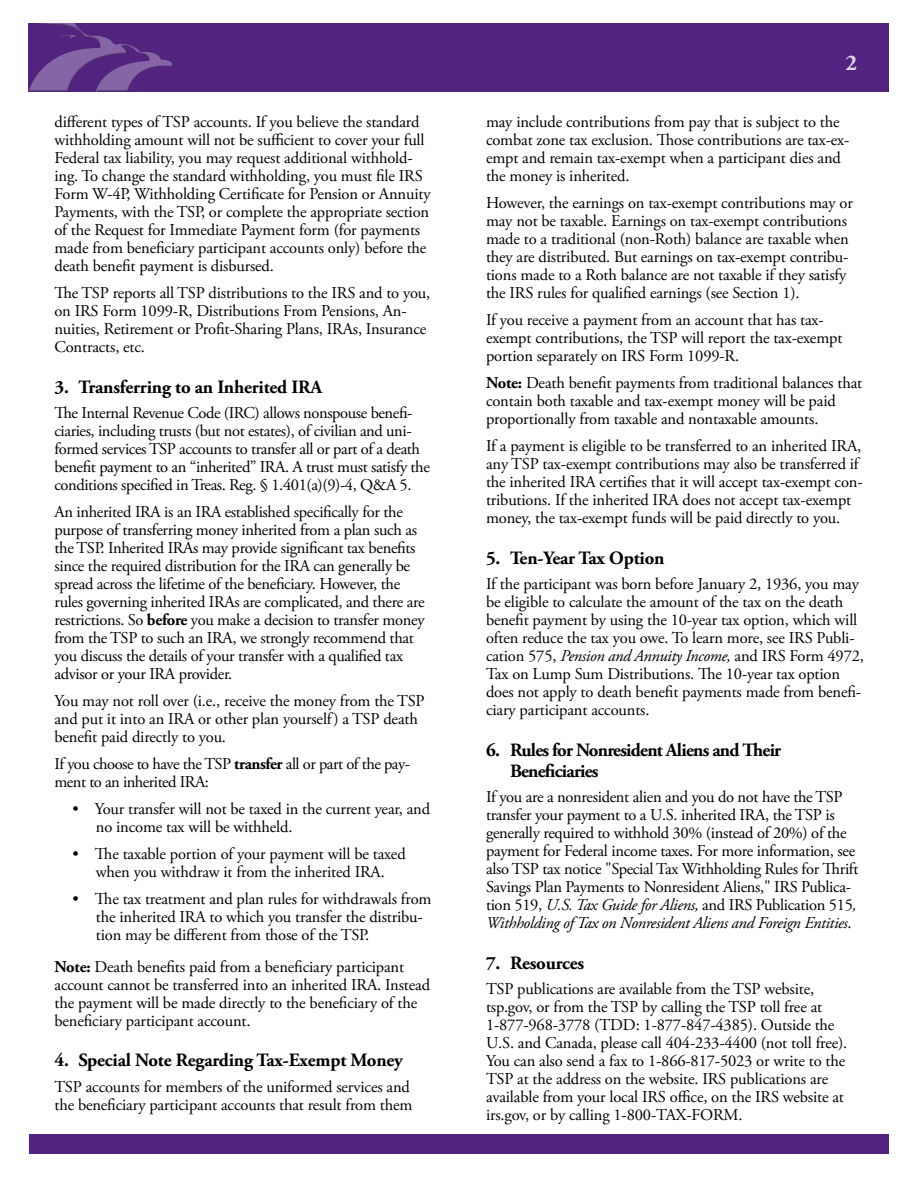
<style>
.page{position:relative;width:918px;height:1188px;background:#fff}
.page>*{position:absolute;margin:0;border:0;box-sizing:border-box;transform-origin:0 0}
.t1{font:700 22.5px "Adobe Garamond Pro";color:#dcd3e5}
.t2{font:700 18.75px "Adobe Garamond Pro";letter-spacing:-.01em;color:#000}
.t3{font:700 18.75px/21px "Adobe Garamond Pro";letter-spacing:-.04em;color:#000}
.t4{font:16.5px/18px "Adobe Garamond Pro";letter-spacing:-.01em;color:#000}
.t5{font:16.5px/18px "Adobe Garamond Pro";letter-spacing:-.03em;color:#000}
.s1{font-weight:700}
.s2{font-style:italic}
</style>
<div class="page">
<div style="left:29px;top:1134px;width:859px;height:20px;background:#52247f"></div>
<div style="left:29px;top:23px;width:860px;height:68px;background:#52247f"></div>
<div style="left:27px;top:23px;width:148px;height:69px;background:#000;opacity:.75"></div>
<p class="t4" style="left:54px;top:114px;width:378px">different types of TSP accounts. If you believe the standard withholding amount will not be sufficient to cover your full Federal tax liability, you may request additional withhold&shy;ing. To change the standard withholding, you must file IRS Form W-4P, Withholding Certificate for Pension or Annuity Payments, with the TSP, or complete the appropriate section of the Request for Immediate Payment form (for payments made from beneficiary participant accounts only) before the death benefit payment is disbursed.</p>
<p class="t4" style="left:54px;top:285px;width:377px">The TSP reports all TSP distributions to the IRS and to you, on IRS Form 1099-R, Distributions From Pensions, An&shy;nuities, Retirement or Profit-Sharing Plans, IRAs, Insurance Contracts, etc.</p>
<p class="t2" style="left:54px;top:376px;width:269px">3. Transferring to an Inherited IRA</p>
<p class="t4" style="left:54px;top:405px;width:377px">The Internal Revenue Code (IRC) allows nonspouse benefi&shy;ciaries, including trusts (but not estates), of civilian and uni&shy;formed services TSP accounts to transfer all or part of a death benefit payment to an “inherited” IRA. A trust must satisfy the conditions specified in Treas. Reg. § 1.401(a)(9)-4, Q&amp;A 5.</p>
<p class="t4" style="left:54px;top:504px;width:372px">An inherited IRA is an IRA established specifically for the purpose of transferring money inherited from a plan such as the TSP. Inherited IRAs may provide significant tax benefits since the required distribution for the IRA can generally be spread across the lifetime of the beneficiary. However, the rules governing inherited IRAs are complicated, and there are restrictions. So <span class="s1">before</span> you make a decision to transfer money from the TSP to such an IRA, we strongly recommend that you discuss the details of your transfer with a qualified tax advisor or your IRA provider.</p>
<p class="t4" style="left:54px;top:693px;width:372px">You may not roll over (i.e., receive the money from the TSP and put it into an IRA or other plan yourself) a TSP death benefit paid directly to you.</p>
<p class="t5" style="left:54px;top:756px;width:357px">If you choose to have the TSP <span class="s1">transfer</span> all or part of the pay&shy;ment to an inherited IRA:</p>
<p class="t4" style="left:96px;top:801px;width:336px;text-indent:-23px">• Your transfer will not be taxed in the current year, and no income tax will be withheld.</p>
<p class="t4" style="left:72px;top:846px;width:335px;text-align:center">• The taxable portion of your payment will be taxed when you withdraw it from the inherited IRA.</p>
<p class="t4" style="left:96px;top:891px;width:337px;text-indent:-23px">• The tax treatment and plan rules for withdrawals from the inherited IRA to which you transfer the distribu&shy;tion may be different from those of the TSP.</p>
<p class="t4" style="left:54px;top:958px;width:377px"><span class="s1">Note:</span> Death benefits paid from a beneficiary participant account cannot be transferred into an inherited IRA. Instead the payment will be made directly to the beneficiary of the beneficiary participant account.</p>
<p class="t2" style="left:54px;top:1049px;width:350px">4. Special Note Regarding Tax-Exempt Money</p>
<p class="t4" style="left:54px;top:1078px;width:360px">TSP accounts for members of the uniformed services and the beneficiary participant accounts that result from them</p>
<h1 class="t1" style="left:846px;top:50px;width:13px">2</h1>
<p class="t4" style="left:486px;top:114px;width:365px">may include contributions from pay that is subject to the combat zone tax exclusion. Those contributions are tax‑ex&shy;empt and remain tax-exempt when a participant dies and the money is inherited.</p>
<p class="t4" style="left:486px;top:195px;width:368px">However, the earnings on tax-exempt contributions may or may not be taxable. Earnings on tax-exempt contributions made to a traditional (non-Roth) balance are taxable when they are distributed. But earnings on tax-exempt contribu&shy;tions made to a Roth balance are not taxable if they satisfy the IRS rules for qualified earnings (see Section 1).</p>
<p class="t4" style="left:486px;top:312px;width:358px">If you receive a payment from an account that has tax&shy;exempt contributions, the TSP will report the tax-exempt portion separately on IRS Form 1099-R.</p>
<p class="t4" style="left:486px;top:375px;width:378px"><span class="s1">Note:</span> Death benefit payments from traditional balances that contain both taxable and tax-exempt money will be paid proportionally from taxable and nontaxable amounts.</p>
<p class="t4" style="left:486px;top:438px;width:378px">If a payment is eligible to be transferred to an inherited IRA, any TSP tax-exempt contributions may also be transferred if the inherited IRA certifies that it will accept tax-exempt con&shy;tributions. If the inherited IRA does not accept tax-exempt money, the tax-exempt funds will be paid directly to you.</p>
<p class="t2" style="left:486px;top:547px;width:180px">5. Ten-Year Tax Option</p>
<p class="t4" style="left:486px;top:576px;width:380px">If the participant was born before January 2, 1936, you may be eligible to calculate the amount of the tax on the death benefit payment by using the 10-year tax option, which will often reduce the tax you owe. To learn more, see IRS Publi&shy;cation 575, <span class="s2">Pension and Annuity Income,</span> and IRS Form 4972, Tax on Lump Sum Distributions. The 10-year tax option does not apply to death benefit payments made from benefi&shy;ciary participant accounts.</p>
<p class="t3" style="left:510px;top:740px;width:273px;text-indent:-24px">6. Rules for Nonresident Aliens and Their<br>Beneficiaries</p>
<p class="t4" style="left:486px;top:789px;width:374px">If you are a nonresident alien and you do not have the TSP transfer your payment to a U.S. inherited IRA, the TSP is generally required to withhold 30% (instead of 20%) of the payment for Federal income taxes. For more information, see also TSP tax notice "Special Tax Withholding Rules for Thrift Savings Plan Payments to Nonresident Aliens," IRS Publica&shy;tion 519, <span class="s2">U.S. Tax Guide for Aliens,</span> and IRS Publication 515<span class="s2">, Withholding of Tax on Nonresident Aliens and Foreign Entities</span>.</p>
<p class="t2" style="left:486px;top:952px;width:100px">7. Resources</p>
<p class="t4" style="left:486px;top:981px;width:363px">TSP publications are available from the TSP website, tsp.gov, or from the TSP by calling the TSP toll free at 1-877-968-3778 (TDD: 1-877-847-4385). Outside the U.S. and Canada, please call 404-233-4400 (not toll free).<br>You can also send a fax to 1-866-817-5023 or write to the TSP at the address on the website. IRS publications are available from your local IRS office, on the IRS website at irs.gov, or by calling 1-800-TAX-FORM.</p>
</div>
